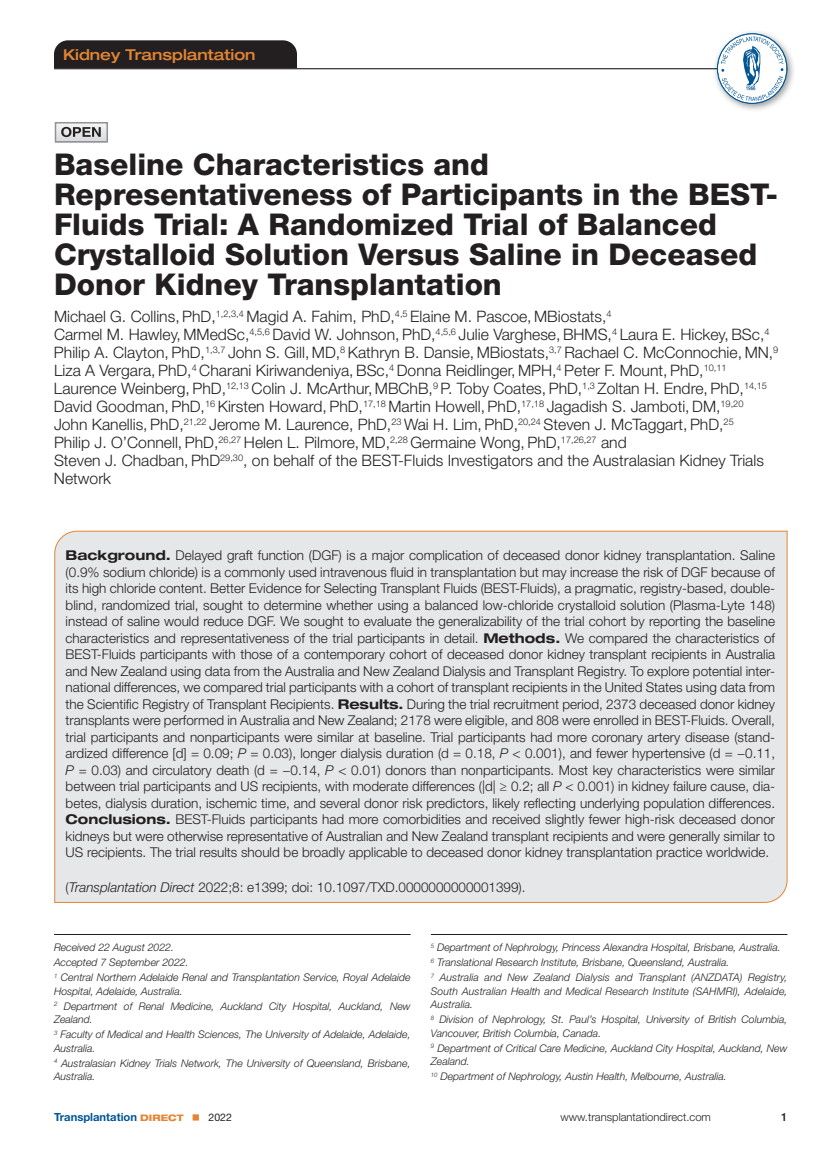
<style>
.page{position:relative;width:837px;height:1161px;background:#fff}
.page>*{position:absolute;margin:0;border:0;box-sizing:border-box;transform-origin:0 0}
.t1{font:800 30px/30px "Helvetica Neue LT Std";color:#231f20}
.t2{font:300 15.75px/18px "Helvetica Neue LT Std";color:#231f20}
.t3{font:500 expanded 15px "Helvetica Neue LT Std";color:#e38634}
.t4{font:300 13.5px/16.5px "Helvetica Neue LT Std";color:#231f20;text-align:justify}
.t5{font:300 11.25px "Helvetica Neue LT Std";color:#231f20}
.t6{font:700 11.25px "Helvetica Neue LT Std";color:#005595}
.t7{font:500 11.25px "Helvetica Neue LT Std";color:#231f20}
.t8{font:italic 300 10.5px/15px "Helvetica Neue LT Std";color:#231f20}
.t9{font:10.5px "Helvetica Neue LT Std";color:#231f20}
.s1{font-weight:700;font-stretch:expanded}
.s2{font-style:italic}
.s3{font-weight:800;font-stretch:expanded;font-size:9px;color:#e38634}
</style>
<div class="page">
<div style="left:193px;top:1114px;width:6px;height:7px;background:#e38634"></div>
<hr style="left:54px;top:68px;width:734px;height:1px;background:#231f20">
<img style="left:58px;top:125px;width:47px;height:15px">
<div style="left:55px;top:122px;width:53px;height:21px;border:2px solid #909295"></div>
<svg style="left:61px;top:127px;width:40px;height:10px"></svg>
<hr style="left:54px;top:934px;width:357px;height:1px;background:#231f20">
<div style="left:54px;top:40px;width:243px;height:28px;background:#231f20"></div>
<div style="left:54px;top:530px;width:734px;height:373px;background:#e6e7e9"></div>
<hr style="left:431px;top:934px;width:357px;height:1px;background:#231f20">
<div style="left:713px;top:29px;width:83px;height:84px;background:#231f20;opacity:.45"></div>
<svg style="left:717px;top:34px;width:70px;height:69px"></svg>
<svg style="left:721px;top:37px;width:62px;height:64px"></svg>
<div style="left:717px;top:33px;width:70px;height:71px;border:1px solid #005595;border-radius:50%"></div>
<p class="t3" style="left:63px;top:45px;width:194px">Kidney Transplantation</p>
<h1 class="t1" style="left:54px;top:150px;width:726px">Baseline Characteristics and Representativeness of Participants in the BEST-Fluids Trial: A Randomized Trial of Balanced Crystalloid Solution Versus Saline in Deceased Donor Kidney Transplantation</h1>
<p class="t2" style="left:54px;top:307px;width:726px">Michael G. Collins, PhD,<sup>1,2,3,4</sup> Magid A. Fahim, PhD,<sup>4,5</sup> Elaine M. Pascoe, MBiostats,<sup>4<br></sup>Carmel M. Hawley, MMedSc,<sup>4,5,6</sup> David W. Johnson, PhD,<sup>4,5,6</sup> Julie Varghese, BHMS,<sup>4</sup> Laura E. Hickey, BSc,<sup>4<br></sup>Philip A. Clayton, PhD,<sup>1,3,7</sup> John S. Gill, MD,<sup>8</sup> Kathryn B. Dansie, MBiostats,<sup>3,7</sup> Rachael C. McConnochie, MN,<sup>9<br></sup>Liza A Vergara, PhD,<sup>4</sup> Charani Kiriwandeniya, BSc,<sup>4</sup> Donna Reidlinger, MPH,<sup>4</sup> Peter F. Mount, PhD,<sup>10,11<br></sup>Laurence Weinberg, PhD,<sup>12,13</sup> Colin J. McArthur, MBChB,<sup>9</sup> P. Toby Coates, PhD,<sup>1,3</sup> Zoltan H. Endre, PhD,<sup>14,15<br></sup>David Goodman, PhD,<sup>16</sup> Kirsten Howard, PhD,<sup>17,18</sup> Martin Howell, PhD,<sup>17,18</sup> Jagadish S. Jamboti, DM,<sup>19,20<br></sup>John Kanellis, PhD,<sup>21,22</sup> Jerome M. Laurence, PhD,<sup>23</sup> Wai H. Lim, PhD,<sup>20,24</sup> Steven J. McTaggart, PhD,<sup>25<br></sup>Philip J. O’Connell, PhD,<sup>26,27</sup> Helen L. Pilmore, MD,<sup>2,28</sup> Germaine Wong, PhD,<sup>17,26,27</sup> and<br>Steven J. Chadban, PhD<sup>29,30</sup>, on behalf of the BEST-Fluids Investigators and the Australasian Kidney Trials Network</p>
<p class="t4" style="left:66px;top:547px;width:711px"><span class="s1">Background.</span> Delayed graft function (DGF) is a major complication of deceased donor kidney transplantation. Saline (0.9% sodium chloride) is a commonly used intravenous fluid in transplantation but may increase the risk of DGF because of its high chloride content. Better Evidence for Selecting Transplant Fluids (BEST-Fluids), a pragmatic, registry-based, double&shy;blind, randomized trial, sought to determine whether using a balanced low-chloride crystalloid solution (Plasma-Lyte 148) instead of saline would reduce DGF. We sought to evaluate the generalizability of the trial cohort by reporting the baseline characteristics and representativeness of the trial participants in detail. <span class="s1">Methods.</span> We compared the characteristics of BEST-Fluids participants with those of a contemporary cohort of deceased donor kidney transplant recipients in Australia and New Zealand using data from the Australia and New Zealand Dialysis and Transplant Registry. To explore potential inter&shy;national differences, we compared trial participants with a cohort of transplant recipients in the United States using data from the Scientific Registry of Transplant Recipients. <span class="s1">Results.</span> During the trial recruitment period, 2373 deceased donor kidney transplants were performed in Australia and New Zealand; 2178 were eligible‚ and 808 were enrolled in BEST-Fluids. Overall, trial participants and nonparticipants were similar at baseline. Trial participants had more coronary artery disease (stand&shy;ardized difference [d] = 0.09; <span class="s2">P</span> = 0.03), longer dialysis duration (d = 0.18, <span class="s2">P</span> &lt; 0.001), and fewer hypertensive (d = −0.11, <span class="s2">P</span> = 0.03) and circulatory death (d = −0.14, <span class="s2">P</span> &lt; 0.01) donors than nonparticipants. Most key characteristics were similar between trial participants and US recipients, with moderate differences (|d| ≥ 0.2; all <span class="s2">P</span> &lt; 0.001) in kidney failure cause, dia&shy;betes, dialysis duration, ischemic time, and several donor risk predictors, likely reflecting underlying population differences.<br><span class="s1">Conclusions.</span> BEST-Fluids participants had more comorbidities and received slightly fewer high-risk deceased donor kidneys but were otherwise representative of Australian and New Zealand transplant recipients and were generally similar to US recipients. The trial results should be broadly applicable to deceased donor kidney transplantation practice worldwide.</p>
<p class="t4" style="left:66px;top:878px;width:462px">(<span class="s2">Transplantation Direct</span> 2022;8: e1399; doi: 10.1097/TXD.0000000000001399).</p>
<p class="t8" style="left:54px;top:940px;width:358px">Received 22 August 2022.<br>Accepted 7 September 2022.<br><sup>1</sup> Central Northern Adelaide Renal and Transplantation Service, Royal Adelaide</p>
<p class="t8" style="left:54px;top:983px;width:358px">Hospital, Adelaide, Australia.<br><sup>2</sup> Department of Renal Medicine, Auckland City Hospital, Auckland, New</p>
<p class="t8" style="left:54px;top:1012px;width:358px">Zealand.<br><sup>3</sup> Faculty of Medical and Health Sciences, The University of Adelaide, Adelaide,</p>
<p class="t8" style="left:54px;top:1040px;width:358px">Australia.<br><sup>4</sup> Australasian Kidney Trials Network, The University of Queensland, Brisbane,</p>
<p class="t8" style="left:54px;top:1069px;width:43px">Australia.</p>
<p class="t8" style="left:431px;top:940px;width:358px"><sup>5</sup> Department of Nephrology, Princess Alexandra Hospital, Brisbane, Australia.<br><sup>6</sup> Translational Research Institute, Brisbane, Queensland, Australia.<br><sup>7</sup> Australia and New Zealand Dialysis and Transplant (ANZDATA) Registry,</p>
<p class="t8" style="left:431px;top:984px;width:358px;line-height:13.5px">South Australian Health and Medical Research Institute (SAHMRI), Adelaide,<br>Australia.</p>
<p class="t8" style="left:431px;top:1012px;width:358px;line-height:13.5px"><sup>8</sup> Division of Nephrology, St. Paul’s Hospital, University of British Columbia,<br>Vancouver, British Columbia, Canada.</p>
<p class="t8" style="left:431px;top:1041px;width:358px;line-height:13.5px"><sup>9</sup> Department of Critical Care Medicine, Auckland City Hospital, Auckland, New<br>Zealand.</p>
<p class="t8" style="left:431px;top:1069px;width:297px"><sup>10</sup> Department of Nephrology, Austin Health, Melbourne, Australia.</p>
<p class="t6" style="left:54px;top:1110px;width:131px">Transplantation <span class="s3">DIRECT</span></p>
<p class="t9" style="left:209px;top:1111px;width:25px">2022</p>
<p class="t5" style="left:561px;top:1110px;width:152px">www.transplantationdirect.com</p>
<p class="t7" style="left:781px;top:1110px;width:8px">1</p>
</div>
